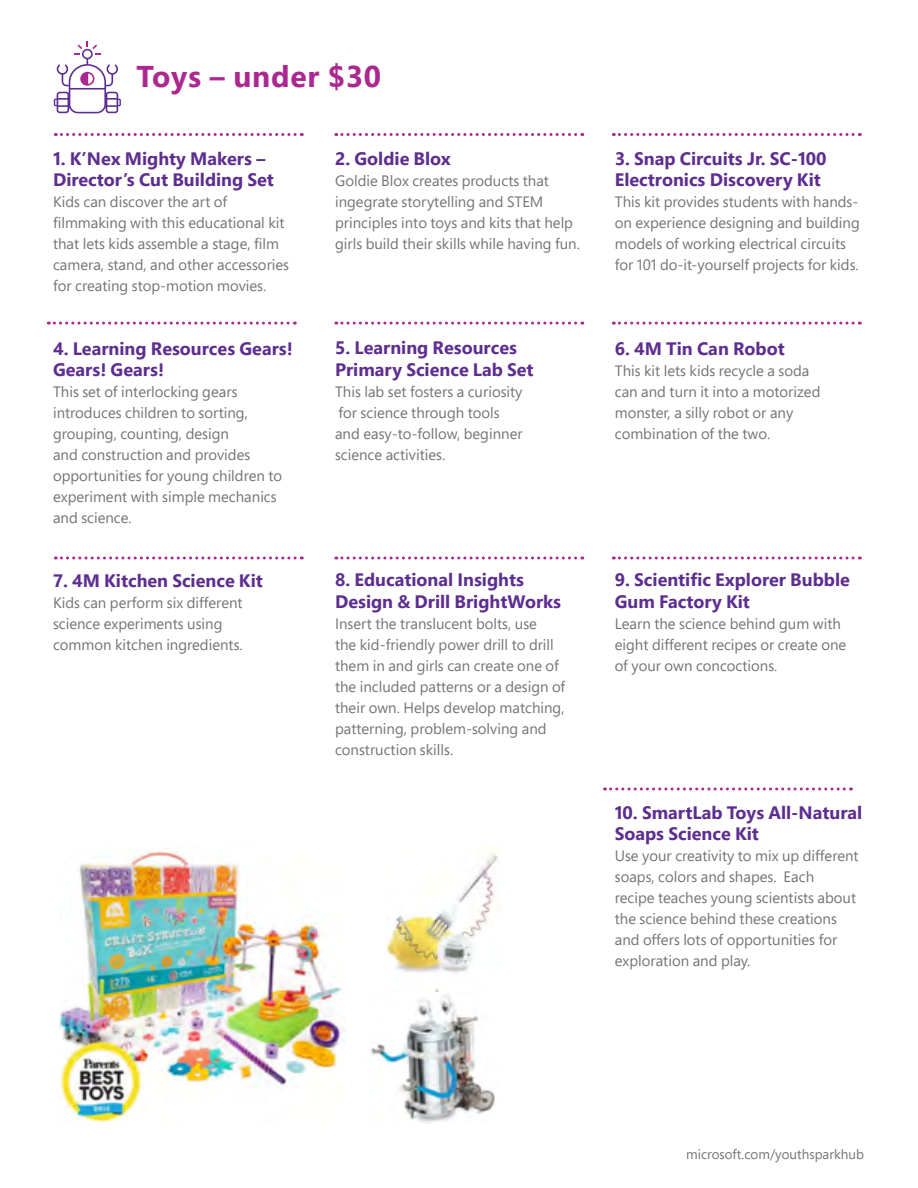
<style>
.page{position:relative;width:918px;height:1188px;background:#fff}
.page>*{position:absolute;margin:0;border:0;box-sizing:border-box;transform-origin:0 0}
.t1{font:700 30px "Segoe Pro";letter-spacing:.025em;color:#ab2890}
.t2{font:700 18px/21.6px "Segoe Pro";color:#5d2e8f}
.t3{font:15px/21px "Segoe Pro";color:#737474}
.t4{font:13.5px "Segoe Pro";color:#737474}
</style>
<div class="page">
<svg style="left:55px;top:133px;width:247px;height:3px"></svg>
<svg style="left:48px;top:322px;width:247px;height:3px"></svg>
<svg style="left:55px;top:556px;width:247px;height:4px"></svg>
<svg style="left:604px;top:788px;width:247px;height:2px"></svg>
<svg style="left:336px;top:133px;width:247px;height:3px"></svg>
<svg style="left:336px;top:322px;width:247px;height:3px"></svg>
<svg style="left:336px;top:556px;width:247px;height:4px"></svg>
<svg style="left:613px;top:133px;width:247px;height:3px"></svg>
<svg style="left:613px;top:322px;width:247px;height:3px"></svg>
<svg style="left:613px;top:556px;width:247px;height:4px"></svg>
<img style="left:60px;top:845px;width:286px;height:279px">
<img style="left:386px;top:851px;width:113px;height:141px">
<img style="left:371px;top:994px;width:126px;height:129px">
<svg style="left:54px;top:41px;width:67px;height:72px"></svg>
<h1 class="t1" style="left:136px;top:55px;width:246px">Toys – under $30</h1>
<p class="t2" style="left:53px;top:147px;width:222px">1. K’Nex Mighty Makers –<br>Director’s Cut Building Set</p>
<p class="t3" style="left:53px;top:191px;width:238px">Kids can discover the art of filmmaking with this educational kit that lets kids assemble a stage, film camera, stand, and other accessories for creating stop-motion movies.</p>
<p class="t2" style="left:53px;top:337px;width:241px">4. Learning Resources Gears!<br>Gears! Gears!</p>
<p class="t3" style="left:53px;top:381px;width:231px">This set of interlocking gears introduces children to sorting, grouping, counting, design<br>and construction and provides opportunities for young children to experiment with simple mechanics and science.</p>
<p class="t2" style="left:53px;top:569px;width:211px">7. 4M Kitchen Science Kit</p>
<p class="t3" style="left:53px;top:592px;width:191px">Kids can perform six different science experiments using common kitchen ingredients.</p>
<p class="t2" style="left:335px;top:147px;width:117px">2. Goldie Blox</p>
<p class="t3" style="left:335px;top:169px;width:246px">Goldie Blox creates products that ingegrate storytelling and STEM principles into toys and kits that help girls build their skills while having fun.</p>
<p class="t2" style="left:335px;top:336px;width:200px">5. Learning Resources<br>Primary Science Lab Set</p>
<p class="t3" style="left:335px;top:381px;width:189px">This lab set fosters a curiosity for science through tools and easy-to-follow, beginner science activities.</p>
<p class="t2" style="left:335px;top:569px;width:228px">8. Educational Insights<br>Design &amp; Drill BrightWorks</p>
<p class="t3" style="left:335px;top:613px;width:232px">Insert the translucent bolts, use<br>the kid-friendly power drill to drill them in and girls can create one of the included patterns or a design of their own. Helps develop matching, patterning, problem-solving and construction skills.</p>
<p class="t2" style="left:615px;top:147px;width:213px">3. Snap Circuits Jr. SC-100<br>Electronics Discovery Kit</p>
<p class="t3" style="left:615px;top:191px;width:247px">This kit provides students with hands&shy;on experience designing and building models of working electrical circuits for 101 do-it-yourself projects for kids.</p>
<p class="t2" style="left:615px;top:337px;width:171px">6. 4M Tin Can Robot</p>
<p class="t3" style="left:615px;top:360px;width:207px">This kit lets kids recycle a soda can and turn it into a motorized monster, a silly robot or any combination of the two.</p>
<p class="t2" style="left:615px;top:569px;width:237px">9. Scientific Explorer Bubble<br>Gum Factory Kit</p>
<p class="t3" style="left:615px;top:613px;width:233px">Learn the science behind gum with eight different recipes or create one of your own concoctions.</p>
<p class="t2" style="left:615px;top:801px;width:249px">10. SmartLab Toys All-Natural<br>Soaps Science Kit</p>
<p class="t3" style="left:615px;top:845px;width:245px">Use your creativity to mix up different soaps, colors and shapes. Each<br>recipe teaches young scientists about the science behind these creations and offers lots of opportunities for exploration and play.</p>
<p class="t4" style="left:686px;top:1145px;width:179px">microsoft.com/youthsparkhub</p>
</div>
